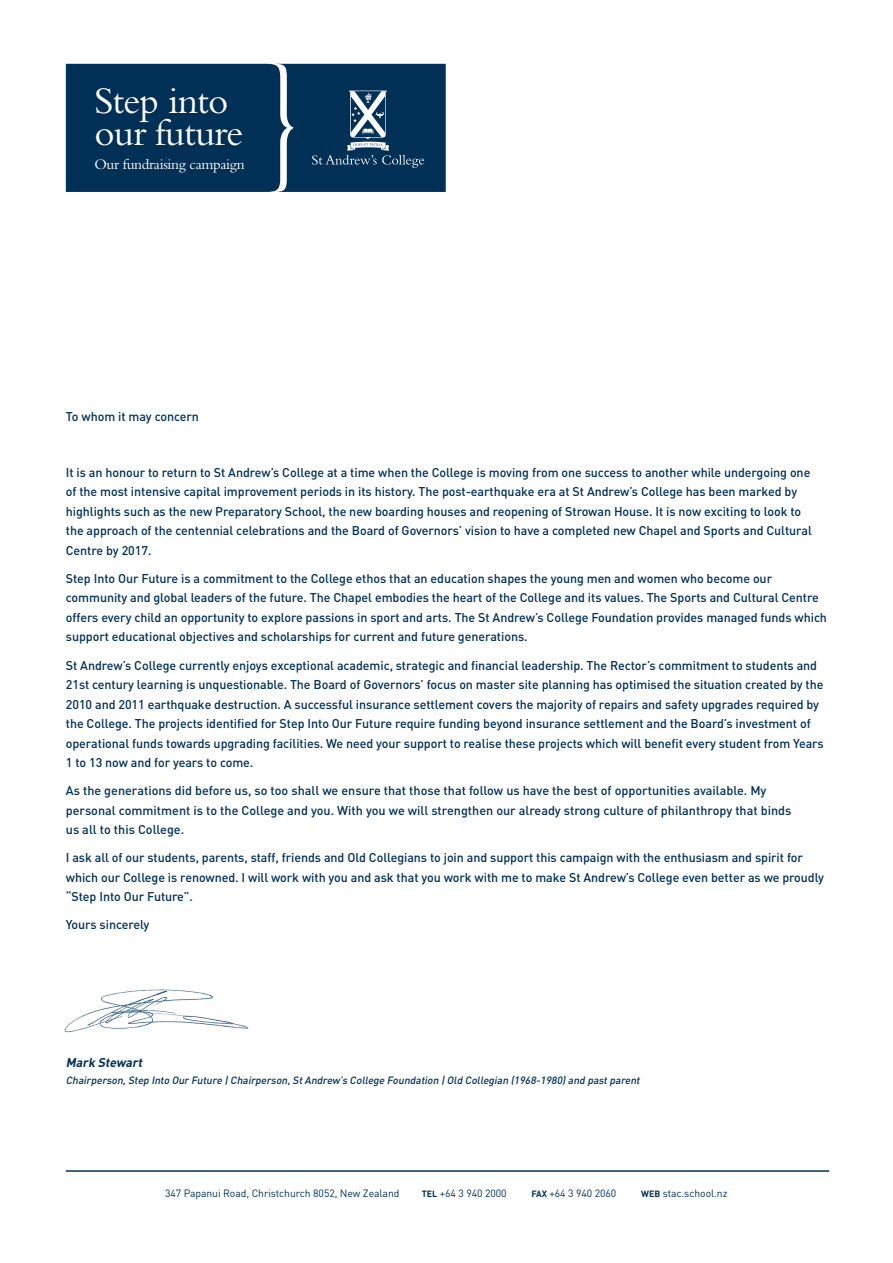
<style>
.page{position:relative;width:893px;height:1263px;background:#fff}
.page>*{position:absolute;margin:0;border:0;box-sizing:border-box;transform-origin:0 0}
.t1{font:39px/31.7px "Bembo Std";letter-spacing:-.02em;color:#fff}
.t2{font:15.15px "Bembo Std";letter-spacing:-.02em;color:#fff}
.Body_Copy{font:500 12.6px/19.5px "DIN Pro";letter-spacing:-.005em;color:#003056}
.Body_Copy-2{font:italic 700 12.6px "DIN Pro";color:#003056}
.Body_Copy-3{font:italic 500 10.5px "DIN Pro";color:#003056}
.Body_Copy-4{font:10.5px "DIN Pro";letter-spacing:-.005em;color:#003056}
.s1{font-weight:700;font-size:9px}
</style>
<div class="page">
<hr style="left:66px;top:1170px;width:763px;height:2px;background:#003056">
<img style="left:64px;top:989px;width:185px;height:44px">
<div style="left:66px;top:64px;width:380px;height:128px;background:#003056"></div>
<p class="t1" style="left:94px;top:84px;width:150px">Step into our future</p>
<p class="t2" style="left:94px;top:156px;width:152px">Our fundraising campaign</p>
<p class="Body_Copy" style="left:66px;top:406px;width:135px">To whom it may concern</p>
<p class="Body_Copy" style="left:66px;top:462px;width:748px">It is an honour to return to St Andrew’s College at a time when the College is moving from one success to another while undergoing one of the most intensive capital improvement periods in its history. The post-earthquake era at St Andrew’s College has been marked by highlights such as the new Preparatory School, the new boarding houses and reopening of Strowan House. It is now exciting to look to the approach of the centennial celebrations and the Board of Governors’ vision to have a completed new Chapel and Sports and Cultural Centre by 2017.</p>
<p class="Body_Copy" style="left:66px;top:568px;width:763px">Step Into Our Future is a commitment to the College ethos that an education shapes the young men and women who become our community and global leaders of the future. The Chapel embodies the heart of the College and its values. The Sports and Cultural Centre offers every child an opportunity to explore passions in sport and arts. The St Andrew’s College Foundation provides managed funds which support educational objectives and scholarships for current and future generations.</p>
<p class="Body_Copy" style="left:66px;top:655px;width:759px">St Andrew’s College currently enjoys exceptional academic, strategic and financial leadership. The Rector’s commitment to students and 21st century learning is unquestionable. The Board of Governors’ focus on master site planning has optimised the situation created by the 2010 and 2011 earthquake destruction. A successful insurance settlement covers the majority of repairs and safety upgrades required by the College. The projects identified for Step Into Our Future require funding beyond insurance settlement and the Board’s investment of operational funds towards upgrading facilities. We need your support to realise these projects which will benefit every student from Years 1 to 13 now and for years to come.</p>
<p class="Body_Copy" style="left:66px;top:780px;width:727px">As the generations did before us, so too shall we ensure that those that follow us have the best of opportunities available. My personal commitment is to the College and you. With you we will strengthen our already strong culture of philanthropy that binds us all to this College.</p>
<p class="Body_Copy" style="left:66px;top:847px;width:760px">I ask all of our students, parents, staff, friends and Old Collegians to join and support this campaign with the enthusiasm and spirit for which our College is renowned. I will work with you and ask that you work with me to make St Andrew’s College even better as we proudly “Step Into Our Future”.</p>
<p class="Body_Copy" style="left:66px;top:914px;width:85px">Yours sincerely</p>
<p class="Body_Copy-2" style="left:66px;top:1053px;width:81px">Mark Stewart</p>
<p class="Body_Copy-3" style="left:66px;top:1073px;width:578px">Chairperson,Step Into Our Future |Chairperson,StAndrew’s College Foundation |Old Collegian (1968-1980)and pastparent</p>
<p class="Body_Copy-4" style="left:165px;top:1186px;width:236px">347 Papanui Road, Christchurch 8052, New Zealand</p>
<p class="Body_Copy-4" style="left:422px;top:1186px;width:86px"><span class="s1">TEL</span> +64 3 940 2000</p>
<p class="Body_Copy-4" style="left:531px;top:1186px;width:86px"><span class="s1">FAX</span> +64 3 940 2060</p>
<p class="Body_Copy-4" style="left:641px;top:1186px;width:88px"><span class="s1">WEB</span> stac.school.nz</p>
</div>
